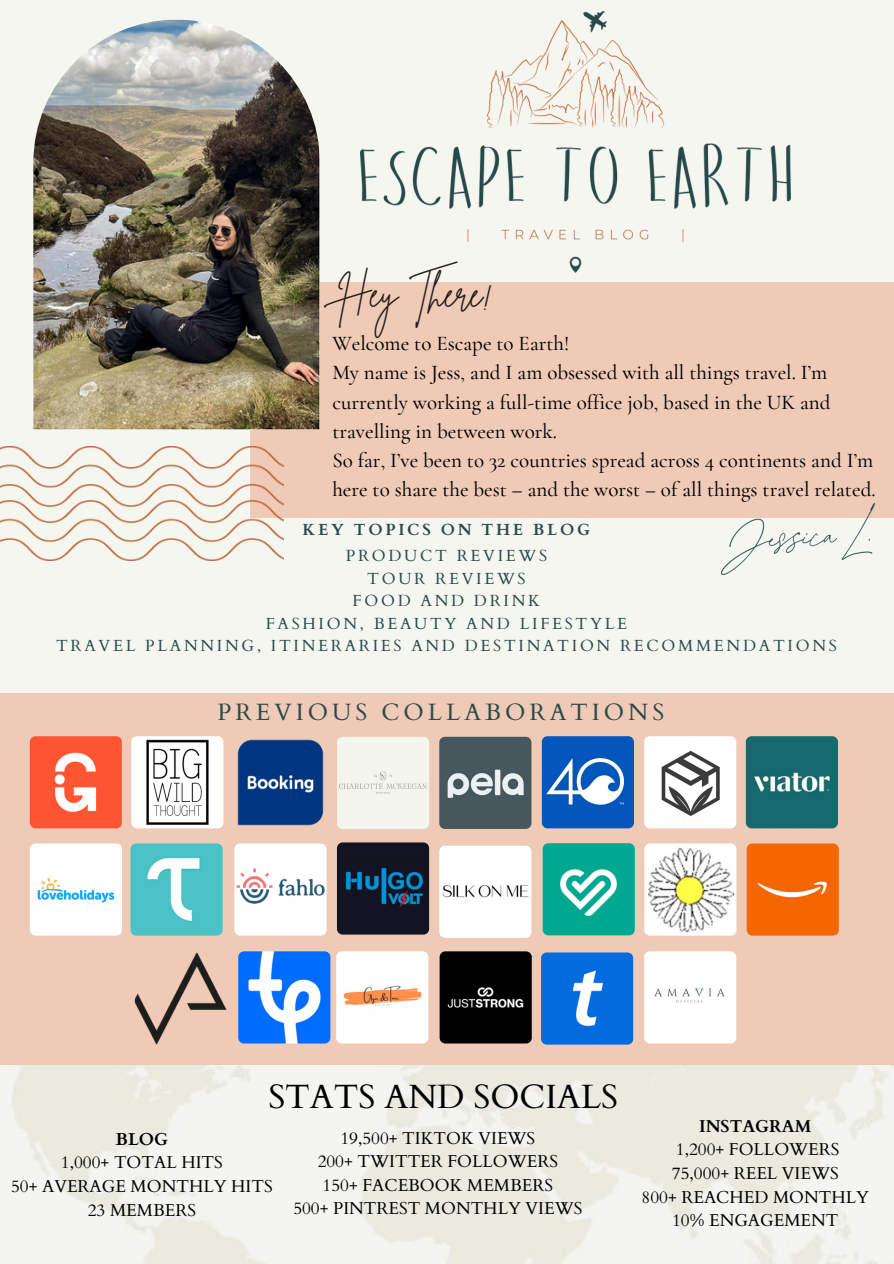
<style>
.page{position:relative;width:894px;height:1264px;background:#fff}
.page>*{position:absolute;margin:0;border:0;box-sizing:border-box;transform-origin:0 0}
.t1{font:37.2px "Brittany Signature";color:#241e1b}
.t2{font:33.6px "Cardo";color:#000}
.t3{font:23.55px "Cardo";letter-spacing:.17em;color:#2a4a4b}
.t4{font:500 21px/29.2px "Cormorant Garamond";color:#000}
.t5{font:17.25px "Cardo";color:#000}
.t6{font:700 17.25px "Cardo";color:#000}
.t7{font:16.05px "Cardo";letter-spacing:.17em;color:#2a4a4b}
.t8{font:700 16.05px "Cardo";letter-spacing:.17em;color:#2a4a4b}
</style>
<div class="page">
<div style="left:0;top:0;width:893px;height:1263px;background:linear-gradient(to right,#f3f3ec,#f2f2ea)"></div>
<div style="left:251px;top:283px;width:642px;height:235px;background:#efcab7"></div>
<img style="left:33px;top:20px;width:287px;height:409px">
<div style="left:0;top:693px;width:893px;height:371px;background:#efcab7"></div>
<img style="left:361px;top:11px;width:429px;height:261px">
<img style="left:439px;top:845px;width:92px;height:92px;border-radius:6px">
<img style="left:336px;top:951px;width:92px;height:92px;border-radius:6px">
<img style="left:541px;top:736px;width:92px;height:92px;border-radius:6px">
<img style="left:644px;top:736px;width:92px;height:92px;border-radius:6px">
<img style="left:644px;top:843px;width:92px;height:92px;border-radius:6px">
<img style="left:131px;top:736px;width:92px;height:92px;border-radius:6px">
<img style="left:0;top:446px;width:283px;height:114px">
<img style="left:721px;top:503px;width:153px;height:71px">
<img style="left:234px;top:843px;width:92px;height:92px;border-radius:6px">
<div style="left:644px;top:951px;width:92px;height:92px;background:#fff;border-radius:6px"></div>
<img style="left:439px;top:951px;width:92px;height:92px;border-radius:6px">
<img style="left:439px;top:736px;width:92px;height:93px;border-radius:6px">
<img style="left:746px;top:843px;width:92px;height:92px;border-radius:6px">
<div style="left:337px;top:736px;width:92px;height:93px;background:#f4f5ef;border-radius:6px"></div>
<img style="left:130px;top:843px;width:92px;height:92px;border-radius:6px">
<img style="left:745px;top:736px;width:92px;height:92px;border-radius:6px">
<img style="left:30px;top:736px;width:92px;height:92px;border-radius:6px">
<img style="left:30px;top:843px;width:92px;height:92px;border-radius:6px">
<img style="left:238px;top:951px;width:92px;height:92px;border-radius:6px">
<img style="left:541px;top:952px;width:92px;height:92px;border-radius:6px">
<img style="left:337px;top:842px;width:92px;height:92px;border-radius:6px">
<img style="left:542px;top:843px;width:92px;height:92px;border-radius:6px">
<img style="left:235px;top:736px;width:92px;height:92px;border-radius:6px">
<img style="left:135px;top:952px;width:92px;height:92px;border-radius:6px">
<p class="t1" style="left:339px;top:270px;width:155px">Hey There!</p>
<p class="t4" style="left:332px;top:329px;width:544px">Welcome to Escape to Earth!<br>My name is Jess, and I am obsessed with all things travel. I’m currently working a full-time office job, based in the UK and travelling in between work.<br>So far, I’ve been to 32 countries spread across 4 continents and I’m here to share the best – and the worst – of all things travel related.</p>
<p class="t8" style="left:302px;top:519px;width:289px">KEY TOPICS ON THE BLOG</p>
<p class="t7" style="left:345px;top:545px;width:203px">PRODUCT REVIEWS</p>
<p class="t7" style="left:367px;top:568px;width:160px">TOUR REVIEWS</p>
<p class="t7" style="left:352px;top:590px;width:189px">FOOD AND DRINK</p>
<p class="t7" style="left:265px;top:613px;width:363px">FASHION, BEAUTY AND LIFESTYLE</p>
<p class="t7" style="left:56px;top:635px;width:782px">TRAVEL PLANNING, ITINERARIES AND DESTINATION RECOMMENDATIONS</p>
<p class="t3" style="left:217px;top:696px;width:448px">PREVIOUS COLLABORATIONS</p>
<p class="t2" style="left:268px;top:1074px;width:351px">STATS AND SOCIALS</p>
<p class="t6" style="left:115px;top:1127px;width:54px">BLOG</p>
<p class="t5" style="left:61px;top:1151px;width:163px">1,000+ TOTAL HITS</p>
<p class="t5" style="left:11px;top:1174px;width:263px">50+ AVERAGE MONTHLY HITS</p>
<p class="t5" style="left:88px;top:1198px;width:110px">23 MEMBERS</p>
<p class="t5" style="left:340px;top:1126px;width:196px">19,500+ TIKTOK VIEWS</p>
<p class="t5" style="left:317px;top:1150px;width:242px">200+ TWITTER FOLLOWERS</p>
<p class="t5" style="left:322px;top:1173px;width:232px">150+ FACEBOOK MEMBERS</p>
<p class="t5" style="left:293px;top:1197px;width:290px">500+ PINTREST MONTHLY VIEWS</p>
<p class="t6" style="left:698px;top:1114px;width:114px">INSTAGRAM</p>
<h1 class="t5" style="left:675px;top:1138px;width:165px">1,200+ FOLLOWERS</h1>
<p class="t5" style="left:671px;top:1161px;width:168px">75,000+ REEL VIEWS</p>
<p class="t5" style="left:641px;top:1185px;width:229px">800+ REACHED MONTHLY</p>
<p class="t5" style="left:672px;top:1209px;width:168px">10% ENGAGEMENT</p>
</div>
